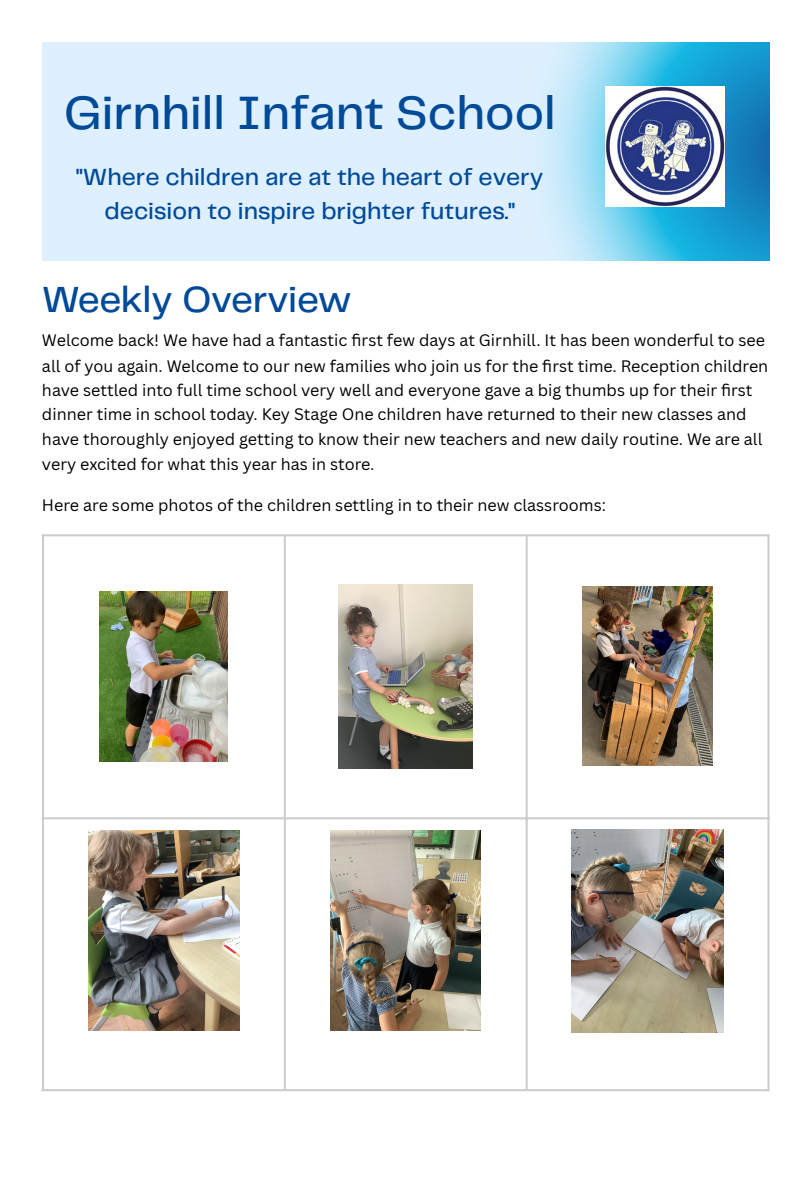
<style>
.page{position:relative;width:810px;height:1181px;background:#fff}
.page>*{position:absolute;margin:0;border:0;box-sizing:border-box;transform-origin:0 0}
.t1{font:500 48.45px "Telegraf";color:#004a98}
.t2{font:500 37.65px "Telegraf";letter-spacing:-.01em;color:#004a98}
.t3{font:500 24.3px/33.9px "Telegraf";color:#004a98;text-align:center}
.t4{font:16.2px/24.6px "Canva Sans";color:#000}
</style>
<div class="page">
<div style="left:42px;top:42px;width:727px;height:218px;background:#deefff"></div>
<svg style="left:546px;top:42px;width:224px;height:218px;background:#66c0e4"></svg>
<img style="left:605px;top:86px;width:120px;height:120px">
<img style="left:100px;top:592px;width:128px;height:169px">
<img style="left:338px;top:585px;width:135px;height:183px">
<img style="left:582px;top:587px;width:131px;height:178px">
<img style="left:88px;top:830px;width:151px;height:200px">
<img style="left:330px;top:830px;width:151px;height:200px">
<img style="left:571px;top:829px;width:153px;height:203px">
<hr style="left:42px;top:536px;width:2px;height:553px;background:#ccc">
<hr style="left:284px;top:536px;width:2px;height:553px;background:#ccc">
<hr style="left:526px;top:536px;width:2px;height:553px;background:#ccc">
<hr style="left:767px;top:536px;width:2px;height:553px;background:#ccc">
<hr style="left:42px;top:534px;width:727px;height:2px;background:#ccc">
<hr style="left:42px;top:817px;width:727px;height:2px;background:#ccc">
<hr style="left:42px;top:1089px;width:727px;height:2px;background:#ccc">
<p class="t1" style="left:64px;top:92px;width:494px">Girnhill Infant School</p>
<p class="t3" style="left:76px;top:161px;width:469px">"Where children are at the heart of every decision to inspire brighter futures."</p>
<p class="t2" style="left:42px;top:283px;width:311px">Weekly Overview</p>
<p class="t4" style="left:42px;top:328px;width:728px">Welcome back! We have had a fantastic fi rst few days at Girnhill. It has been wonderful to see all of you again. Welcome to our new families who join us for the fi rst time. Reception children have settled into full time school very well and everyone gave a big thumbs up for their fi rst dinner time in school today. Key Stage One children have returned to their new classes and have thoroughly enjoyed getting to know their new teachers and new daily routine. We are all very excited for what this year has in store.</p>
<p class="t4" style="left:42px;top:492px;width:566px">Here are some photos of the children settling in to their new classrooms:</p>
</div>
